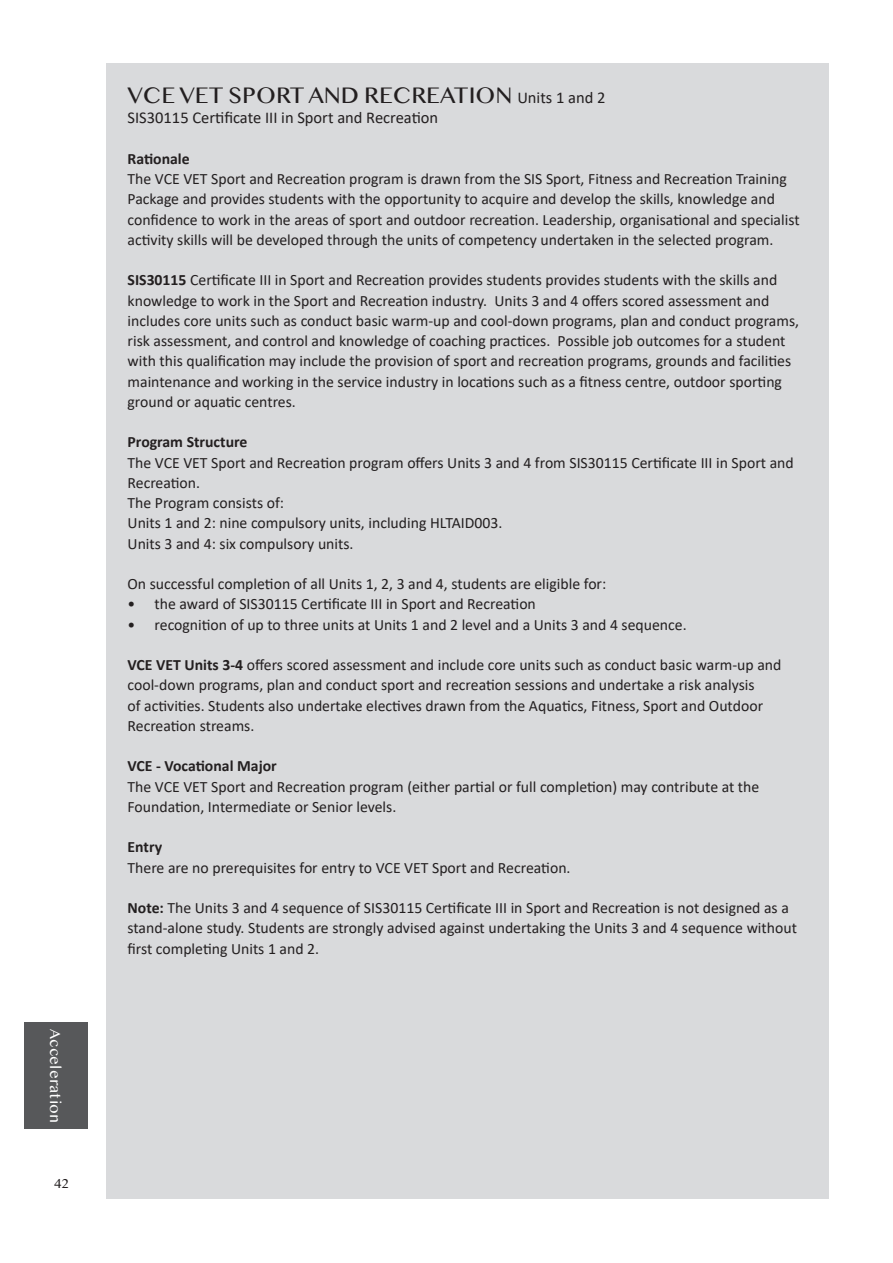
<style>
.page{position:relative;width:893px;height:1263px;background:#fff}
.page>*{position:absolute;margin:0;border:0;box-sizing:border-box;transform-origin:0 0}
.t1{font:21px "Bangla MN";color:#231f20}
.t2{font:16.5px "Calibri";color:#231f20}
.t3{font:15.75px/20.2px "Calibri";color:#231f20}
.t4{font:700 15.75px "Calibri";color:#231f20}
.t5{font:13.5px "Bangla MN";color:#fff}
.t6{font:12px "Bangla MN";color:#231f20}
.s1{font-family:"Calibri";font-size:16.5px}
.s2{font-weight:700}
</style>
<div class="page">
<div style="left:24px;top:1023px;width:64px;height:106px;background:#57585a"></div>
<div style="left:106px;top:64px;width:723px;height:1135px;background:#d9dadc"></div>
<p class="t5" style="left:65px;top:1029px;width:95px;rotate:90deg">Acceleration</p>
<p class="t6" style="left:54px;top:1175px;width:16px">42</p>
<p class="t1" style="left:128px;top:81px;width:479px">VCE VET SPORT AND RECREATION <span class="s1">Units 1 and 2</span></p>
<p class="t2" style="left:128px;top:106px;width:312px">SIS30115 Certificate III in Sport and Recreation</p>
<p class="t4" style="left:128px;top:147px;width:64px">Rationale</p>
<p class="t3" style="left:128px;top:168px;width:674px">The VCE VET Sport and Recreation program is drawn from the SIS Sport, Fitness and Recreation Training Package and provides students with the opportunity to acquire and develop the skills, knowledge and confidence to work in the areas of sport and outdoor recreation. Leadership, organisational and specialist activity skills will be developed through the units of competency undertaken in the selected program.</p>
<p class="t3" style="left:128px;top:270px;width:673px"><span class="s2">SIS30115</span> Certificate III in Sport and Recreation provides students provides students with the skills and knowledge to work in the Sport and Recreation industry. Units 3 and 4 offers scored assessment and includes core units such as conduct basic warm-up and cool-down programs, plan and conduct programs, risk assessment, and control and knowledge of coaching practices. Possible job outcomes for a student with this qualification may include the provision of sport and recreation programs, grounds and facilities maintenance and working in the service industry in locations such as a fitness centre, outdoor sporting ground or aquatic centres.</p>
<p class="t4" style="left:128px;top:431px;width:121px">Program Structure</p>
<p class="t3" style="left:128px;top:452px;width:668px">The VCE VET Sport and Recreation program offers Units 3 and 4 from SIS30115 Certificate III in Sport and<br>Recreation.</p>
<p class="t3" style="left:128px;top:492px;width:158px">The Program consists of:</p>
<p class="t3" style="left:128px;top:513px;width:376px">Units 1 and 2: nine compulsory units, including HLTAID003.</p>
<p class="t3" style="left:128px;top:533px;width:227px">Units 3 and 4: six compulsory units.</p>
<p class="t3" style="left:128px;top:573px;width:480px">On successful completion of all Units 1, 2, 3 and 4, students are eligible for:</p>
<p class="t3" style="left:128px;top:594px;width:410px">• the award of SIS30115 Certificate III in Sport and Recreation</p>
<p class="t3" style="left:128px;top:614px;width:561px">• recognition of up to three units at Units 1 and 2 level and a Units 3 and 4 sequence.</p>
<p class="t3" style="left:128px;top:654px;width:655px"><span class="s2">VCE VET Units 3-4</span> offers scored assessment and include core units such as conduct basic warm-up and cool-down programs, plan and conduct sport and recreation sessions and undertake a risk analysis<br>of activities. Students also undertake electives drawn from the Aquatics, Fitness, Sport and Outdoor Recreation streams.</p>
<p class="t4" style="left:128px;top:755px;width:151px">VCE - Vocational Major</p>
<p class="t3" style="left:128px;top:776px;width:633px">The VCE VET Sport and Recreation program (either partial or full completion) may contribute at the<br>Foundation, Intermediate or Senior levels.</p>
<p class="t4" style="left:128px;top:836px;width:36px">Entry</p>
<p class="t3" style="left:128px;top:857px;width:444px">There are no prerequisites for entry to VCE VET Sport and Recreation.</p>
<p class="t3" style="left:128px;top:897px;width:671px"><span class="s2">Note:</span> The Units 3 and 4 sequence of SIS30115 Certificate III in Sport and Recreation is not designed as a stand-alone study. Students are strongly advised against undertaking the Units 3 and 4 sequence without first completing Units 1 and 2.</p>
</div>
